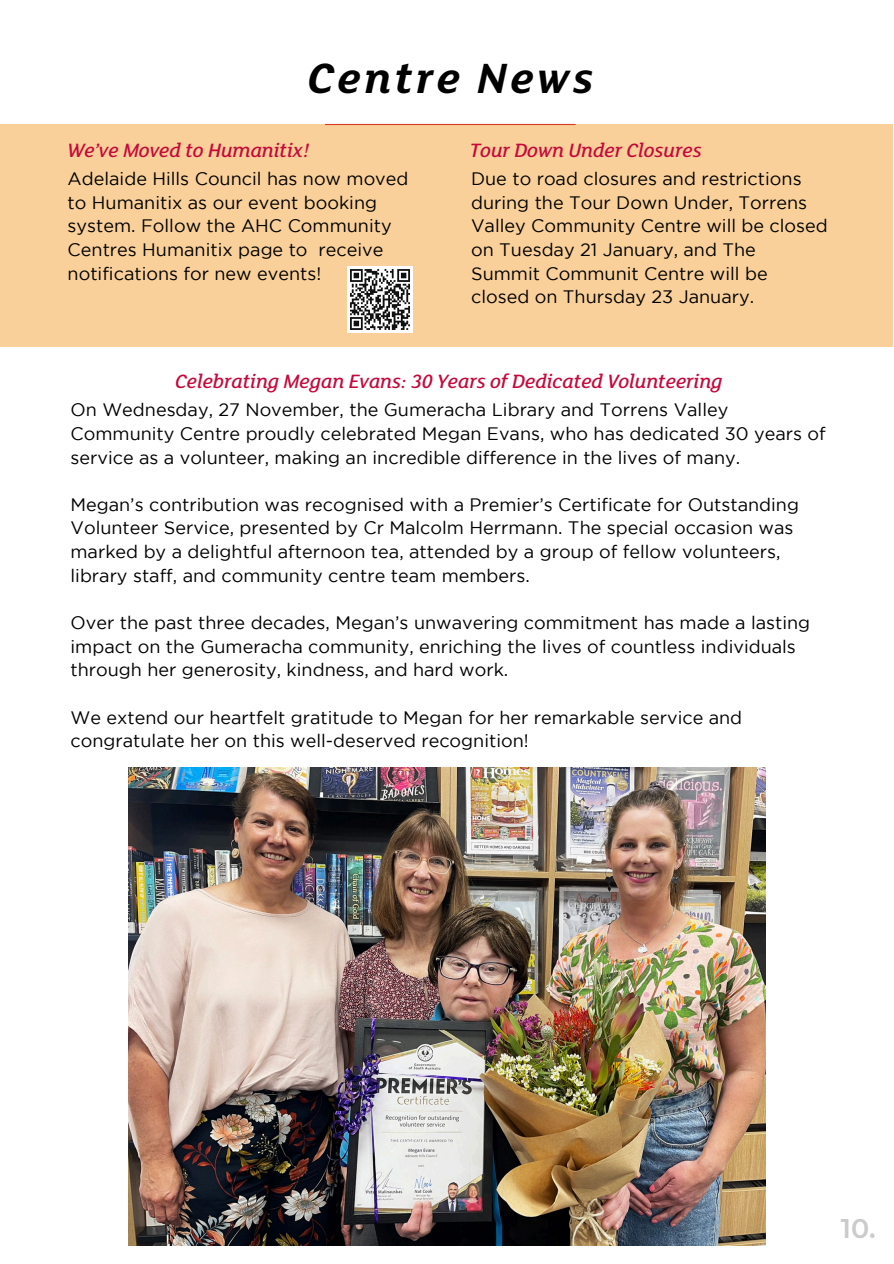
<style>
.page{position:relative;width:894px;height:1264px;background:#fff}
.page>*{position:absolute;margin:0;border:0;box-sizing:border-box;transform-origin:0 0}
.t1{font:italic 700 46.05px "FS Lola";letter-spacing:.07em;color:#000}
.t2{font:600 27px "Montserrat";color:#cccbcb}
.t3{font:italic 500 21px "FS Lola";color:#c5093b}
.t4{font:18px/23.7px "Gotham";color:#000}
</style>
<div class="page">
<div style="left:0;top:124px;width:893px;height:223px;background:#f9d099"></div>
<img style="left:128px;top:767px;width:637px;height:478px">
<img style="left:347px;top:267px;width:66px;height:65px">
<p class="t1" style="left:307px;top:59px;width:287px">Centre News</p>
<p class="t3" style="left:68px;top:141px;width:244px">We’ve Moved to Humanitix!</p>
<h3 class="t4" style="left:68px;top:168px;width:342px">Adelaide Hills Council has now moved to Humanitix as our event booking system. Follow the AHC Community Centres Humanitix page to receive notifications for new events!</h3>
<h3 class="t3" style="left:470px;top:141px;width:233px">Tour Down Under Closures</h3>
<p class="t4" style="left:471px;top:168px;width:358px">Due to road closures and restrictions during the Tour Down Under, Torrens Valley Community Centre will be closed on Tuesday 21 January, and The Summit Communit Centre will be closed on Thursday 23 January.</p>
<p class="t3" style="left:175px;top:372px;width:548px">Celebrating Megan Evans: 30 Years of Dedicated Volunteering</p>
<h3 class="t4" style="left:70px;top:399px;width:756px">On Wednesday, 27 November, the Gumeracha Library and Torrens Valley<br>Community Centre proudly celebrated Megan Evans, who has dedicated 30 years of service as a volunteer, making an incredible difference in the lives of many.</h3>
<p class="t4" style="left:70px;top:494px;width:729px">Megan’s contribution was recognised with a Premier’s Certificate for Outstanding Volunteer Service, presented by Cr Malcolm Herrmann. The special occasion was marked by a delightful afternoon tea, attended by a group of fellow volunteers, library staff, and community centre team members.</p>
<p class="t4" style="left:70px;top:612px;width:741px">Over the past three decades, Megan’s unwavering commitment has made a lasting impact on the Gumeracha community, enriching the lives of countless individuals through her generosity, kindness, and hard work.</p>
<p class="t4" style="left:70px;top:706px;width:673px">We extend our heartfelt gratitude to Megan for her remarkable service and congratulate her on this well-deserved recognition!</p>
<h1 class="t2" style="left:840px;top:1211px;width:37px">10.</h1>
</div>
